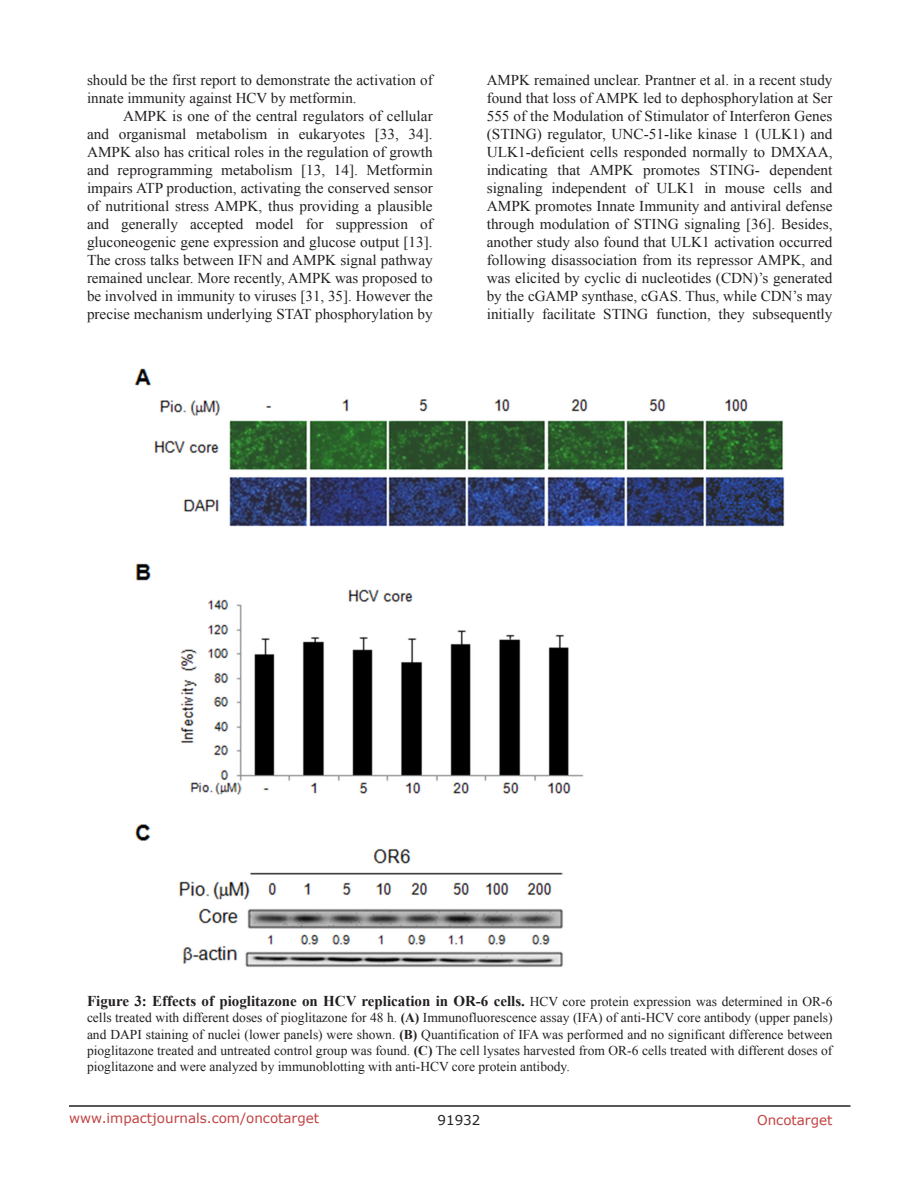
<style>
.page{position:relative;width:918px;height:1188px;background:#fff}
.page>*{position:absolute;margin:0;border:0;box-sizing:border-box;transform-origin:0 0}
.BodyText{font:15px/18px "Times New Roman";color:#231f20;text-align:justify}
.figuretext{font:700 15px "Times New Roman";color:#231f20}
.figuretext-2{font:13.5px/16.2px "Times New Roman";color:#231f20;text-align:justify}
.t1{font:13.5px "Verdana";color:#c24141}
.t2{font:13.5px "Verdana";color:#231f20}
.s1{font-weight:400;font-size:13.5px}
.s2{font-weight:700}
</style>
<div class="page">
<hr style="left:69px;top:1105px;width:781px;height:2px;background:#231f20">
<img style="left:134px;top:369px;width:651px;height:598px">
<p class="BodyText" style="left:87px;top:71px;width:347px">should be the first report to demonstrate the activation of innate immunity against HCV by metformin.</p>
<p class="BodyText" style="left:87px;top:107px;width:347px;text-indent:36px">AMPK is one of the central regulators of cellular and organismal metabolism in eukaryotes [33, 34].<br>AMPK also has critical roles in the regulation of growth and reprogramming metabolism [13, 14]. Metformin impairs ATP production, activating the conserved sensor of nutritional stress AMPK, thus providing a plausible and generally accepted model for suppression of gluconeogenic gene expression and glucose output [13].<br>The cross talks between IFN and AMPK signal pathway remained unclear. More recently, AMPK was proposed to be involved in immunity to viruses [31, 35]. However the precise mechanism underlying STAT phosphorylation by</p>
<p class="BodyText" style="left:487px;top:71px;width:347px">AMPK remained unclear. Prantner et al. in a recent study found that loss of AMPK led to dephosphorylation at Ser 555 of the Modulation of Stimulator of Interferon Genes (STING) regulator, UNC-51-like kinase 1 (ULK1) and ULK1-deficient cells responded normally to DMXAA, indicating that AMPK promotes STING- dependent signaling independent of ULK1 in mouse cells and AMPK promotes Innate Immunity and antiviral defense through modulation of STING signaling [36]. Besides, another study also found that ULK1 activation occurred following disassociation from its repressor AMPK, and was elicited by cyclic di nucleotides (CDN)’s generated by the cGAMP synthase, cGAS. Thus, while CDN’s may initially facilitate STING function, they subsequently</p>
<p class="figuretext" style="left:87px;top:991px;width:747px">Figure 3: Effects of pioglitazone on HCV replication in OR-6 cells. <span class="s1">HCV core protein expression was determined in OR-6</span></p>
<p class="figuretext-2" style="left:87px;top:1010px;width:747px">cells treated with different doses of pioglitazone for 48 h. <span class="s2">(A)</span> Immunofluorescence assay (IFA) of anti-HCV core antibody (upper panels) and DAPI staining of nuclei (lower panels) were shown. <span class="s2">(B)</span> Quantification of IFA was performed and no significant difference between pioglitazone treated and untreated control group was found. <span class="s2">(C)</span> The cell lysates harvested from OR-6 cells treated with different doses of pioglitazone and were analyzed by immunoblotting with anti-HCV core protein antibody.</p>
<p class="t1" style="left:69px;top:1109px;width:252px">www.impactjournals.com/oncotarget</p>
<p class="t2" style="left:438px;top:1111px;width:44px">91932</p>
<p class="t1" style="left:757px;top:1111px;width:77px">Oncotarget</p>
</div>
